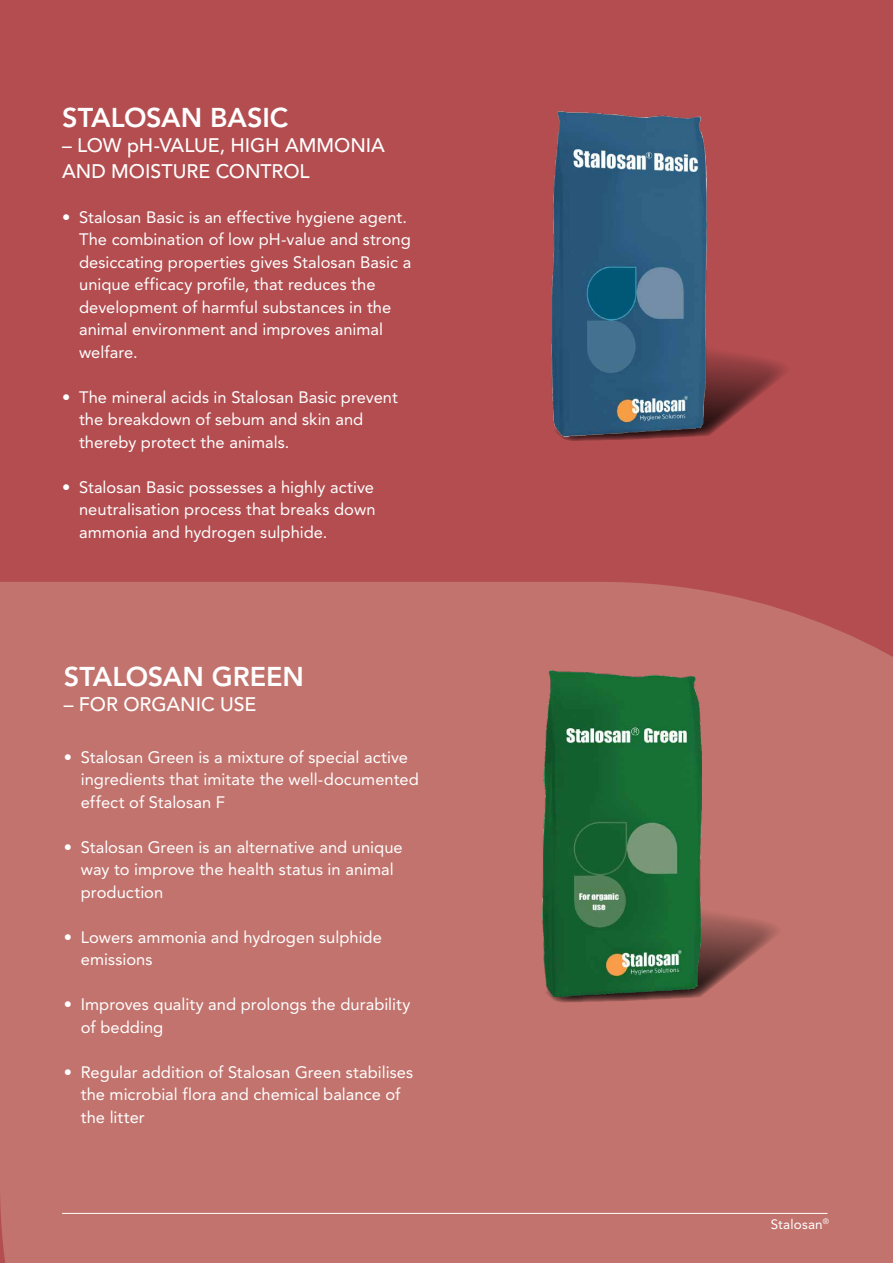
<style>
.page{position:relative;width:893px;height:1263px;background:#b34d50}
.page>*{position:absolute;margin:0;border:0;box-sizing:border-box;transform-origin:0 0}
.Stalosan_MR_Produkt{font:800 27px "Avenir LT Std";letter-spacing:-.005em;color:#fff}
.Stalosan_Produkt_MR{font:500 19.5px/25.5px "Avenir LT Std";letter-spacing:-.005em;color:#fff}
.t1{font:16.5px/22.5px "Avenir LT Std";letter-spacing:.005em;color:#fff}
.t2{font:13.5px "Avenir LT Std";letter-spacing:.015em;color:#fff}
</style>
<div class="page">
<div style="left:0;top:582px;width:893px;height:681px;background:#c2736d"></div>
<svg style="left:739px;top:356px;width:46px;height:55px"></svg>
<img style="left:551px;top:111px;width:188px;height:330px">
<svg style="left:544px;top:905px;width:239px;height:98px;background:#a3605b"></svg>
<img style="left:542px;top:670px;width:159px;height:326px">
<hr style="left:62px;top:1213px;width:765px;height:1px;background:#fff">
<p class="Stalosan_MR_Produkt" style="left:62px;top:101px;width:228px">STALOSAN BASIC</p>
<p class="Stalosan_Produkt_MR" style="left:62px;top:133px;width:324px">– LOW pH-VALUE, HIGH AMMONIA<br>AND MOISTURE CONTROL</p>
<p class="t1" style="left:79px;top:206px;width:334px;text-indent:-17px">• Stalosan Basic is an effective hygiene agent.<br>The combination of low pH-value and strong desiccating properties gives Stalosan Basic a unique efficacy profile, that reduces the development of harmful substances in the animal environment and improves animal welfare.</p>
<p class="t1" style="left:79px;top:386px;width:320px;text-indent:-17px">• The mineral acids in Stalosan Basic prevent the breakdown of sebum and skin and thereby protect the animals.</p>
<p class="t1" style="left:79px;top:476px;width:298px;text-align:justify;text-indent:-17px">• Stalosan Basic possesses a highly active neutralisation process that breaks down ammonia and hydrogen sulphide.</p>
<p class="Stalosan_MR_Produkt" style="left:64px;top:660px;width:242px">STALOSAN GREEN</p>
<p class="Stalosan_Produkt_MR" style="left:64px;top:692px;width:194px">– FOR ORGANIC USE</p>
<p class="t1" style="left:81px;top:746px;width:340px;text-indent:-17px">• Stalosan Green is a mixture of special active ingredients that imitate the well-documented effect of Stalosan F</p>
<p class="t1" style="left:81px;top:836px;width:324px;text-indent:-17px">• Stalosan Green is an alternative and unique way to improve the health status in animal production</p>
<p class="t1" style="left:81px;top:926px;width:303px;text-indent:-17px">• Lowers ammonia and hydrogen sulphide emissions</p>
<p class="t1" style="left:81px;top:993px;width:331px;text-indent:-17px">• Improves quality and prolongs the durability of bedding</p>
<p class="t1" style="left:81px;top:1061px;width:334px;text-indent:-17px">• Regular addition of Stalosan Green stabilises the microbial flora and chemical balance of the litter</p>
<p class="t2" style="left:771px;top:1216px;width:60px">Stalosan<sup>®</sup></p>
</div>
